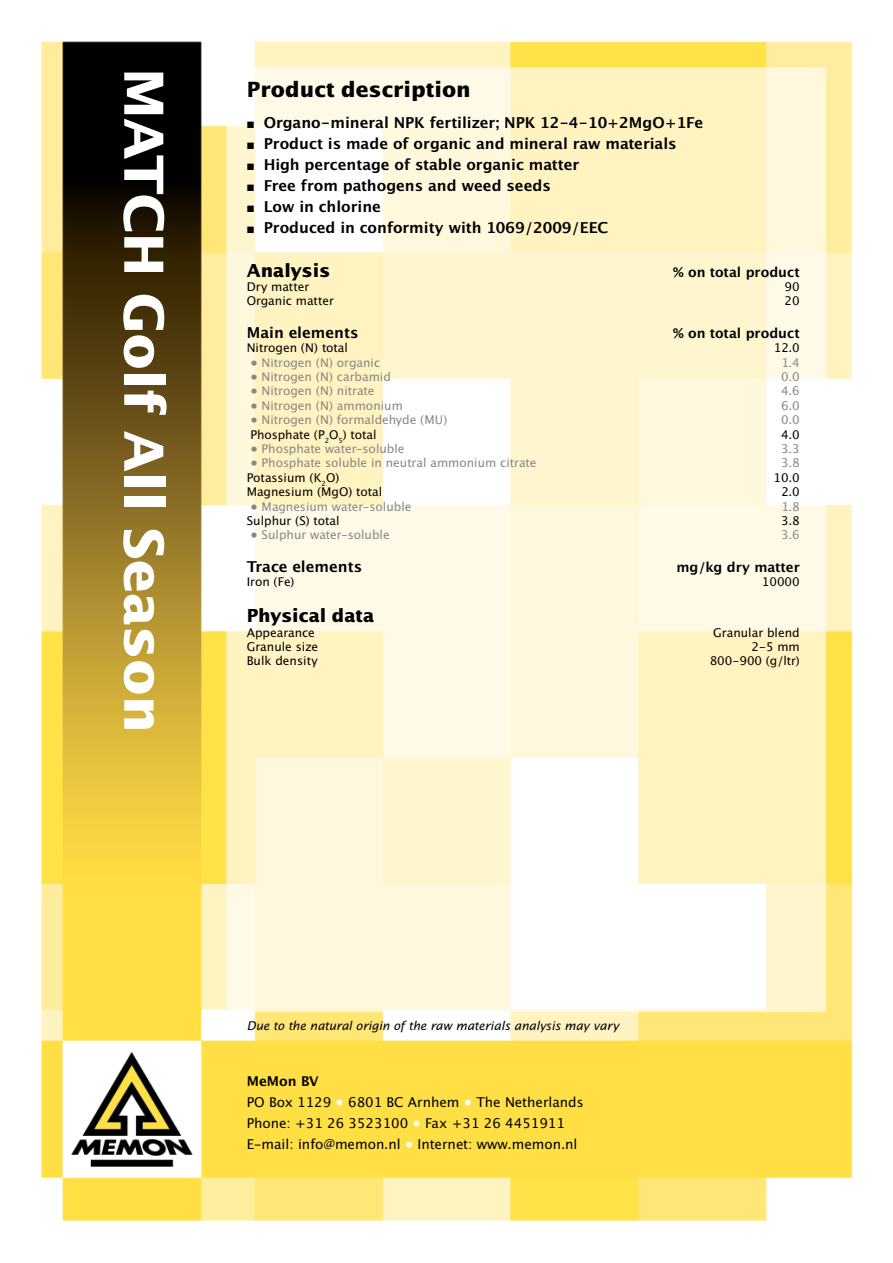
<style>
.page{position:relative;width:893px;height:1263px;background:#fff}
.page>*{position:absolute;margin:0;border:0;box-sizing:border-box;transform-origin:0 0}
.t1{font:700 54px "Lucida San";color:#fff}
.t2{font:700 21px "Lucida San";color:#000}
.t3{font:700 18px "Lucida San";color:#000}
.t4{font:15px "Lucida San Dem";color:#000}
.t5{font:13.5px/21px "Lucida San Rom";color:#000}
.t6{font:13.5px "Lucida San Dem";color:#000}
.t7{font:12px "Lucida San Rom";color:#878786}
.t8{font:12px "Lucida San Rom";color:#000}
.t9{font:12px "Lucida San Rom Ita";color:#000}
.s1{font-size:12px}
.s2{color:#fff}
</style>
<div class="page">
<img style="left:41px;top:41px;width:812px;height:1180px">
<h1 class="t1" style="left:166px;top:68px;width:667px;rotate:90deg">MATCH Golf All Season</h1>
<h2 class="t2" style="left:247px;top:81px;width:225px">Product description</h2>
<p class="t4" style="left:247px;top:117px;width:458px"><span class="s1">■</span> Organo-mineral NPK fertilizer; NPK 12-4-10+2MgO+1Fe</p>
<p class="t4" style="left:247px;top:138px;width:431px"><span class="s1">■</span> Product is made of organic and mineral raw materials</p>
<p class="t4" style="left:247px;top:159px;width:334px"><span class="s1">■</span> High percentage of stable organic matter</p>
<p class="t4" style="left:247px;top:180px;width:306px"><span class="s1">■</span> Free from pathogens and weed seeds</p>
<p class="t4" style="left:247px;top:201px;width:136px"><span class="s1">■</span> Low in chlorine</p>
<p class="t4" style="left:247px;top:222px;width:363px"><span class="s1">■</span> Produced in conformity with 1069/2009/EEC</p>
<h3 class="t3" style="left:247px;top:263px;width:85px">Analysis</h3>
<p class="t6" style="left:673px;top:266px;width:128px">% on total product</p>
<p class="t8" style="left:247px;top:282px;width:64px">Dry matter</p>
<p class="t8" style="left:784px;top:282px;width:17px">90</p>
<p class="t8" style="left:247px;top:296px;width:89px">Organic matter</p>
<p class="t8" style="left:784px;top:296px;width:17px">20</p>
<p class="t4" style="left:247px;top:326px;width:113px">Main elements</p>
<p class="t6" style="left:673px;top:327px;width:128px">% on total product</p>
<p class="t8" style="left:247px;top:343px;width:103px">Nitrogen (N) total</p>
<p class="t8" style="left:774px;top:343px;width:27px">12.0</p>
<p class="t7" style="left:250px;top:357px;width:131px">• Nitrogen (N) organic</p>
<p class="t7" style="left:781px;top:357px;width:20px">1.4</p>
<p class="t7" style="left:250px;top:372px;width:142px">• Nitrogen (N) carbamid</p>
<p class="t7" style="left:781px;top:372px;width:20px">0.0</p>
<p class="t7" style="left:250px;top:386px;width:125px">• Nitrogen (N) nitrate</p>
<p class="t7" style="left:781px;top:386px;width:20px">4.6</p>
<p class="t7" style="left:250px;top:400px;width:154px">• Nitrogen (N) ammonium</p>
<p class="t7" style="left:781px;top:400px;width:20px">6.0</p>
<p class="t7" style="left:250px;top:415px;width:198px">• Nitrogen (N) formaldehyde (MU)</p>
<p class="t7" style="left:781px;top:415px;width:20px">0.0</p>
<p class="t8" style="left:250px;top:429px;width:127px">Phosphate (P<sub>2</sub>O<sub>5</sub>) total</p>
<p class="t8" style="left:781px;top:429px;width:20px">4.0</p>
<p class="t7" style="left:250px;top:444px;width:156px">• Phosphate water-soluble</p>
<p class="t7" style="left:781px;top:444px;width:20px">3.3</p>
<p class="t7" style="left:250px;top:458px;width:287px">• Phosphate soluble in neutral ammonium citrate</p>
<p class="t7" style="left:781px;top:458px;width:20px">3.8</p>
<p class="t8" style="left:247px;top:472px;width:94px">Potassium (K<sub>2</sub>O)</p>
<p class="t8" style="left:773px;top:472px;width:28px">10.0</p>
<p class="t8" style="left:247px;top:487px;width:137px">Magnesium (MgO) total</p>
<p class="t8" style="left:781px;top:487px;width:20px">2.0</p>
<p class="t7" style="left:250px;top:501px;width:162px">• Magnesium water-soluble</p>
<p class="t7" style="left:781px;top:501px;width:20px">1.8</p>
<p class="t8" style="left:247px;top:516px;width:94px">Sulphur (S) total</p>
<p class="t8" style="left:781px;top:516px;width:20px">3.8</p>
<p class="t7" style="left:250px;top:530px;width:141px">• Sulphur water-soluble</p>
<p class="t7" style="left:781px;top:530px;width:20px">3.6</p>
<p class="t4" style="left:247px;top:560px;width:117px">Trace elements</p>
<p class="t6" style="left:676px;top:561px;width:125px">mg/kg dry matter</p>
<p class="t8" style="left:247px;top:577px;width:49px">Iron (Fe)</p>
<p class="t8" style="left:761px;top:577px;width:39px">10000</p>
<h3 class="t3" style="left:247px;top:608px;width:129px">Physical data</h3>
<p class="t8" style="left:247px;top:627px;width:70px">Appearance</p>
<p class="t8" style="left:713px;top:627px;width:88px">Granular blend</p>
<p class="t8" style="left:247px;top:642px;width:73px">Granule size</p>
<p class="t8" style="left:751px;top:642px;width:50px">2-5 mm</p>
<p class="t8" style="left:247px;top:656px;width:73px">Bulk density</p>
<p class="t8" style="left:709px;top:656px;width:92px">800-900 (g/ltr)</p>
<p class="t9" style="left:247px;top:1020px;width:374px">Due to the natural origin of the raw materials analysis may vary</p>
<p class="t6" style="left:247px;top:1076px;width:73px">MeMon BV</p>
<p class="t5" style="left:247px;top:1093px;width:338px">PO Box 1129 <span class="s2">•</span> 6801 BC Arnhem <span class="s2">•</span> The Netherlands<br>Phone: +31 26 3523100 <span class="s2">•</span> Fax +31 26 4451911<br>E-mail: info@memon.nl <span class="s2">•</span> Internet: www.memon.nl</p>
</div>
